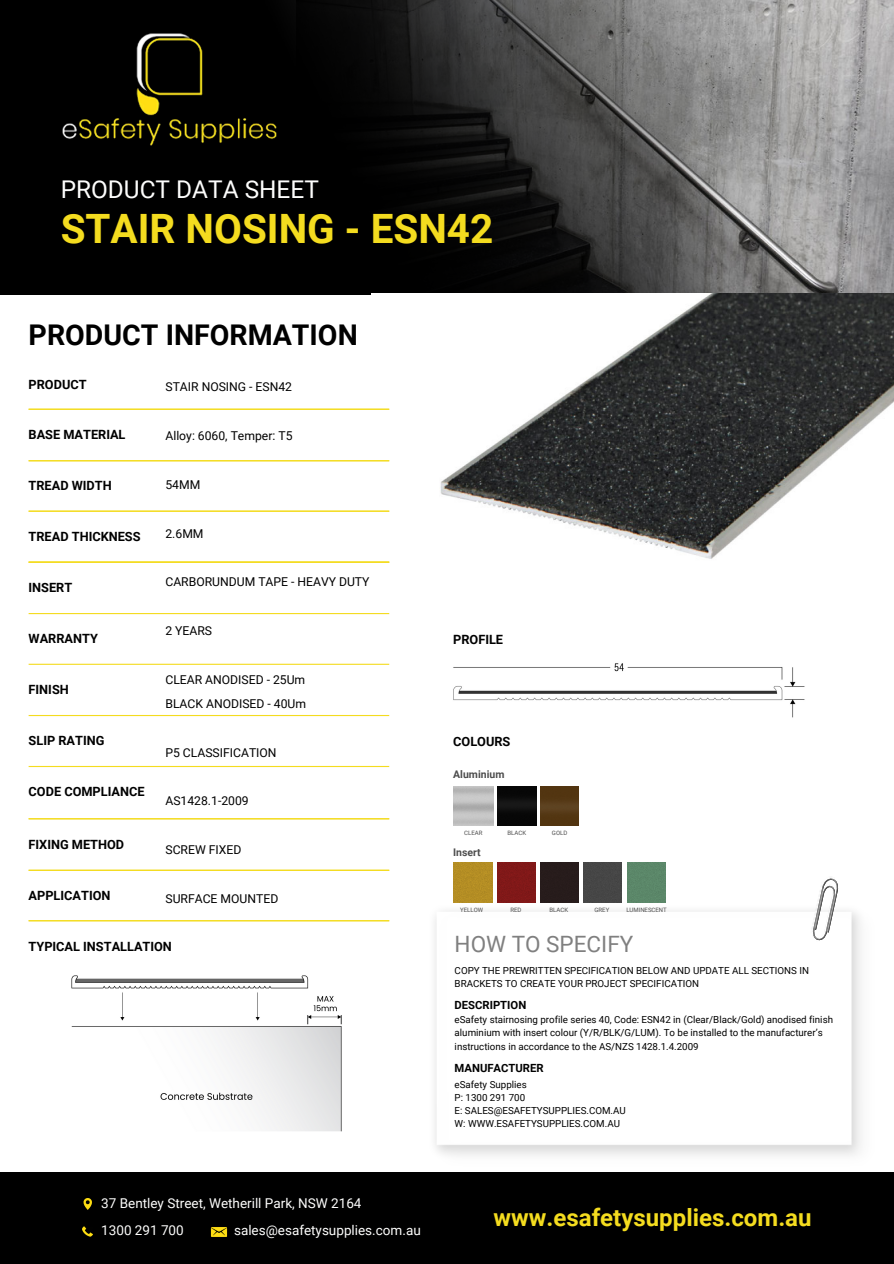
<style>
.page{position:relative;width:894px;height:1264px;background:#fff}
.page>*{position:absolute;margin:0;border:0;box-sizing:border-box;transform-origin:0 0}
.t1{font:700 40.5px "Roboto";color:#f4dc1f}
.t2{font:700 28.5px "Roboto";color:#000}
.t3{font:24.45px "Roboto";color:#fdfdfc}
.t4{font:700 24px "Roboto";color:#f4dc1f}
.t5{font:22.5px "Roboto";color:#808080}
.t6{font:13.5px "Roboto";color:#fdfdfc}
.t7{font:700 12.75px "Roboto";color:#000}
.t8{font:12.15px "Roboto";color:#000}
.t9{font:700 11.25px "Roboto";color:#000}
.t10{font:700 10.5px "Roboto";color:#4d4d4d}
.t11{font:9.75px/13px "Roboto";color:#000}
.t12{font:6px "Roboto";color:#4d4d4d}
</style>
<div class="page">
<div style="left:0;top:1172px;width:893px;height:91px;background:#000"></div>
<svg style="left:83px;top:1198px;width:9px;height:11px"></svg>
<img style="left:210px;top:1227px;width:18px;height:10px">
<svg style="left:83px;top:1226px;width:10px;height:10px"></svg>
<img style="left:862px;top:0;width:31px;height:294px">
<img style="left:0;top:0;width:862px;height:294px">
<img style="left:62px;top:34px;width:214px;height:111px">
<img style="left:371px;top:294px;width:522px;height:321px">
<hr style="left:29px;top:408px;width:360px;height:2px;background:#f4dc1f">
<hr style="left:29px;top:613px;width:360px;height:1px;background:#f4dc1f">
<hr style="left:29px;top:460px;width:360px;height:1px;background:#f4dc1f">
<hr style="left:29px;top:663px;width:360px;height:2px;background:#f4dc1f">
<hr style="left:29px;top:510px;width:360px;height:2px;background:#f4dc1f">
<hr style="left:29px;top:715px;width:360px;height:1px;background:#f4dc1f">
<hr style="left:29px;top:561px;width:360px;height:1px;background:#f4dc1f">
<hr style="left:29px;top:766px;width:360px;height:1px;background:#f4dc1f">
<hr style="left:29px;top:818px;width:360px;height:1px;background:#f4dc1f">
<hr style="left:29px;top:869px;width:360px;height:1px;background:#f4dc1f">
<hr style="left:29px;top:920px;width:360px;height:1px;background:#f4dc1f">
<img style="left:434px;top:910px;width:427px;height:246px">
<svg style="left:809px;top:910px;width:32px;height:35px"></svg>
<img style="left:809px;top:878px;width:31px;height:65px">
<img style="left:497px;top:786px;width:39px;height:40px">
<img style="left:540px;top:786px;width:38px;height:40px">
<div style="left:497px;top:862px;width:38px;height:40px;background:#801818"></div>
<div style="left:453px;top:862px;width:39px;height:40px;background:#b48e24"></div>
<div style="left:540px;top:862px;width:38px;height:40px;background:#271c1b"></div>
<div style="left:583px;top:862px;width:38px;height:40px;background:#464646"></div>
<div style="left:627px;top:862px;width:38px;height:40px;background:#5b8769"></div>
<img style="left:453px;top:663px;width:352px;height:55px">
<img style="left:71px;top:975px;width:271px;height:157px">
<p class="t3" style="left:61px;top:176px;width:260px">PRODUCT DATA SHEET</p>
<p class="t1" style="left:61px;top:206px;width:434px">STAIR NOSING - ESN42</p>
<p class="t2" style="left:29px;top:318px;width:330px">PRODUCT INFORMATION</p>
<p class="t7" style="left:29px;top:377px;width:59px">PRODUCT</p>
<p class="t7" style="left:29px;top:427px;width:98px">BASE MATERIAL</p>
<p class="t7" style="left:29px;top:478px;width:85px">TREAD WIDTH</p>
<p class="t7" style="left:29px;top:529px;width:113px">TREAD THICKNESS</p>
<p class="t7" style="left:29px;top:580px;width:45px">INSERT</p>
<p class="t7" style="left:29px;top:631px;width:71px">WARRANTY</p>
<p class="t7" style="left:29px;top:682px;width:42px">FINISH</p>
<p class="t7" style="left:29px;top:733px;width:77px">SLIP RATING</p>
<p class="t7" style="left:29px;top:784px;width:117px">CODE COMPLIANCE</p>
<p class="t7" style="left:29px;top:837px;width:97px">FIXING METHOD</p>
<p class="t7" style="left:29px;top:888px;width:83px">APPLICATION</p>
<p class="t8" style="left:165px;top:380px;width:128px">STAIR NOSING - ESN42</p>
<p class="t8" style="left:165px;top:429px;width:128px">Alloy: 6060, Temper: T5</p>
<p class="t8" style="left:165px;top:477px;width:36px">54MM</p>
<p class="t8" style="left:165px;top:526px;width:40px">2.6MM</p>
<p class="t8" style="left:165px;top:575px;width:205px">CARBORUNDUM TAPE - HEAVY DUTY</p>
<p class="t8" style="left:165px;top:623px;width:48px">2 YEARS</p>
<p class="t8" style="left:165px;top:672px;width:141px">CLEAR ANODISED - 25Um</p>
<p class="t8" style="left:165px;top:696px;width:142px">BLACK ANODISED - 40Um</p>
<p class="t8" style="left:165px;top:745px;width:113px">P5 CLASSIFICATION</p>
<p class="t8" style="left:165px;top:794px;width:85px">AS1428.1-2009</p>
<p class="t8" style="left:165px;top:843px;width:77px">SCREW FIXED</p>
<p class="t8" style="left:165px;top:891px;width:114px">SURFACE MOUNTED</p>
<p class="t7" style="left:453px;top:632px;width:51px">PROFILE</p>
<p class="t7" style="left:453px;top:734px;width:59px">COLOURS</p>
<p class="t10" style="left:453px;top:768px;width:53px">Aluminium</p>
<p class="t12" style="left:464px;top:829px;width:20px">CLEAR</p>
<p class="t12" style="left:507px;top:829px;width:20px">BLACK</p>
<p class="t12" style="left:552px;top:829px;width:17px">GOLD</p>
<p class="t10" style="left:453px;top:846px;width:29px">Insert</p>
<p class="t12" style="left:460px;top:906px;width:24px">YELLOW</p>
<p class="t12" style="left:510px;top:906px;width:13px">RED</p>
<p class="t12" style="left:549px;top:906px;width:20px">BLACK</p>
<p class="t12" style="left:594px;top:906px;width:16px">GREY</p>
<p class="t12" style="left:626px;top:906px;width:42px">LUMINESCENT</p>
<p class="t7" style="left:29px;top:939px;width:145px">TYPICAL INSTALLATION</p>
<p class="t5" style="left:454px;top:930px;width:180px">HOW TO SPECIFY</p>
<p class="t11" style="left:454px;top:964px;width:356px">COPY THE PREWRITTEN SPECIFICATION BELOW AND UPDATE ALL SECTIONS IN<br>BRACKETS TO CREATE YOUR PROJECT SPECIFICATION</p>
<p class="t9" style="left:454px;top:998px;width:73px">DESCRIPTION</p>
<p class="t6" style="left:101px;top:1195px;width:262px">37 Bentley Street, Wetherill Park, NSW 2164</p>
<p class="t6" style="left:101px;top:1222px;width:84px">1300 291 700</p>
<p class="t6" style="left:234px;top:1222px;width:188px">sales@esafetysupplies.com.au</p>
<p class="t11" style="left:454px;top:1013px;width:380px">eSafety stairnosing profile series 40, Code: ESN42 in (Clear/Black/Gold) anodised finish aluminium with insert colour (Y/R/BLK/G/LUM). To be installed to the manufacturer’s instructions in accordance to the AS/NZS 1428.1.4.2009</p>
<p class="t11" style="left:454px;top:1078px;width:74px">eSafety Supplies</p>
<p class="t11" style="left:454px;top:1091px;width:72px">P: 1300 291 700</p>
<p class="t11" style="left:454px;top:1104px;width:173px">E: SALES@ESAFETYSUPPLIES.COM.AU</p>
<p class="t11" style="left:454px;top:1117px;width:167px">W: WWW.ESAFETYSUPPLIES.COM.AU</p>
<p class="t9" style="left:454px;top:1061px;width:90px">MANUFACTURER</p>
<p class="t4" style="left:493px;top:1203px;width:319px">www.esafetysupplies.com.au</p>
</div>
